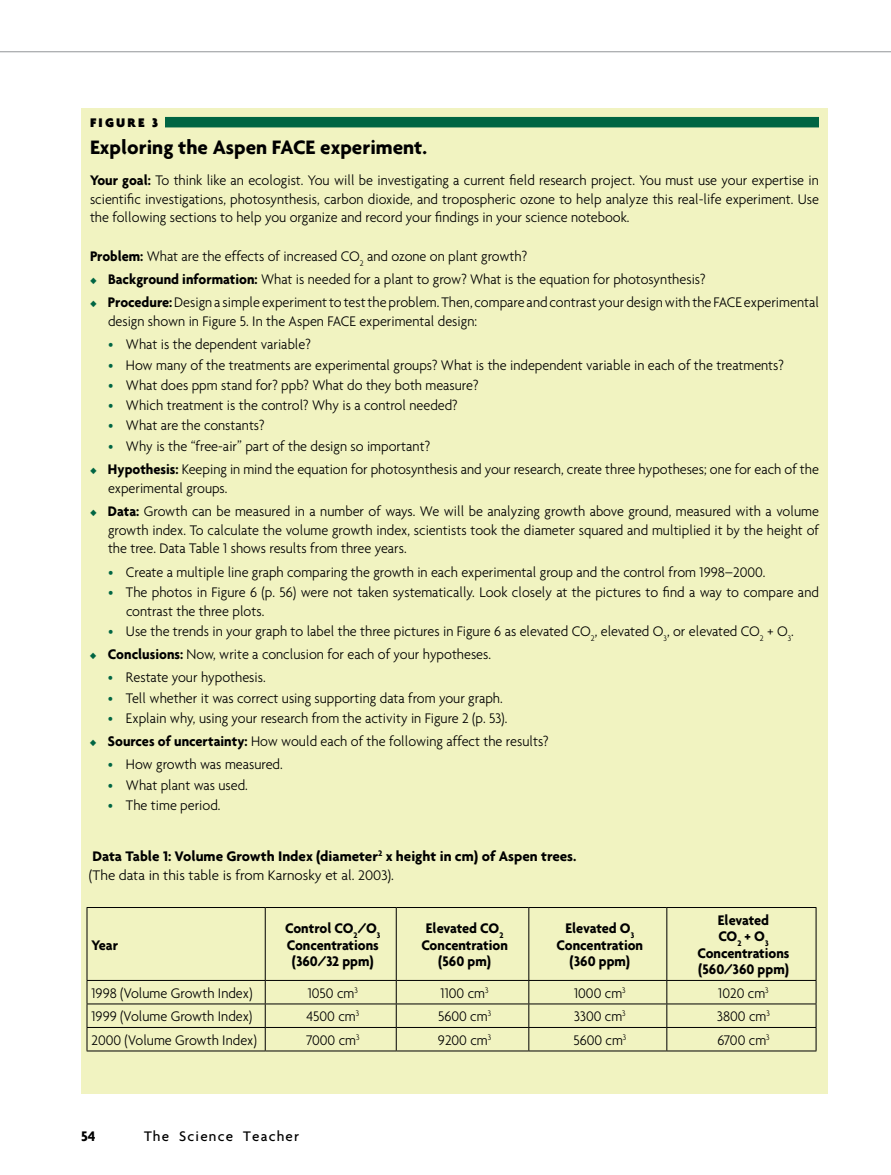
<style>
.page{position:relative;width:891px;height:1175px;background:#fff}
.page>*{position:absolute;margin:0;border:0;box-sizing:border-box;transform-origin:0 0}
.t1{font:700 21px "Agenda";color:#000}
.t2{font:300 15px/18.8px "Agenda";color:#000;scale:.95 1}
.t3{font:700 15px/16.5px "Agenda";color:#000;text-align:center;scale:.95 1}
.t4{font:700 15px/18.8px "Agenda";color:#000}
.t5{font:500 15px "Agenda";letter-spacing:.075em;color:#000}
.t6{font:900 13.5px "Agenda";letter-spacing:.165em;color:#000}
.s1{font-weight:700}
.s2{color:#006543}
.s3{font-weight:300}
</style>
<div class="page">
<hr style="left:0;top:51px;width:891px;height:1px;background:#939598">
<div style="left:81px;top:108px;width:747px;height:986px;background:#f1f3c1"></div>
<div style="left:165px;top:117px;width:654px;height:10px;background:#006543"></div>
<hr style="left:87px;top:907px;width:178px;height:1px;background:#000">
<hr style="left:87px;top:908px;width:1px;height:72px;background:#000">
<hr style="left:265px;top:907px;width:131px;height:1px;background:#000">
<hr style="left:265px;top:908px;width:1px;height:72px;background:#000">
<hr style="left:396px;top:907px;width:133px;height:1px;background:#000">
<hr style="left:396px;top:908px;width:1px;height:72px;background:#000">
<hr style="left:529px;top:907px;width:138px;height:1px;background:#000">
<hr style="left:528px;top:908px;width:1px;height:72px;background:#000">
<hr style="left:667px;top:907px;width:149px;height:1px;background:#000">
<hr style="left:666px;top:908px;width:1px;height:72px;background:#000">
<hr style="left:816px;top:908px;width:1px;height:72px;background:#000">
<hr style="left:87px;top:980px;width:178px;height:1px;background:#000">
<hr style="left:265px;top:980px;width:131px;height:1px;background:#000">
<hr style="left:396px;top:980px;width:133px;height:1px;background:#000">
<hr style="left:529px;top:980px;width:138px;height:1px;background:#000">
<hr style="left:667px;top:980px;width:149px;height:1px;background:#000">
<hr style="left:87px;top:1003px;width:178px;height:1px;background:#000">
<hr style="left:265px;top:1003px;width:131px;height:1px;background:#000">
<hr style="left:396px;top:1003px;width:133px;height:1px;background:#000">
<hr style="left:529px;top:1003px;width:138px;height:1px;background:#000">
<hr style="left:667px;top:1003px;width:149px;height:1px;background:#000">
<hr style="left:87px;top:1027px;width:178px;height:1px;background:#000">
<svg style="left:87px;top:981px;width:1px;height:69px"></svg>
<hr style="left:265px;top:1027px;width:131px;height:1px;background:#000">
<svg style="left:265px;top:980px;width:1px;height:70px"></svg>
<hr style="left:396px;top:1027px;width:133px;height:1px;background:#000">
<svg style="left:396px;top:980px;width:1px;height:70px"></svg>
<hr style="left:529px;top:1027px;width:138px;height:1px;background:#000">
<svg style="left:528px;top:980px;width:1px;height:70px"></svg>
<hr style="left:667px;top:1027px;width:149px;height:1px;background:#000">
<svg style="left:666px;top:980px;width:1px;height:70px"></svg>
<svg style="left:816px;top:980px;width:1px;height:70px"></svg>
<hr style="left:87px;top:1050px;width:178px;height:1px;background:#000">
<hr style="left:265px;top:1050px;width:131px;height:1px;background:#000">
<hr style="left:396px;top:1050px;width:133px;height:1px;background:#000">
<hr style="left:529px;top:1050px;width:138px;height:1px;background:#000">
<hr style="left:667px;top:1050px;width:149px;height:1px;background:#000">
<p class="t6" style="left:90px;top:114px;width:70px">FIGURE 3</p>
<h1 class="t1" style="left:90px;top:135px;width:339px">Exploring the Aspen FACE experiment.</h1>
<p class="t2" style="left:90px;top:170px;width:769px;text-align:justify"><span class="s1">Your goal:</span> To think like an ecologist. You will be investigating a current field research project. You must use your expertise in scientific investigations, photosynthesis, carbon dioxide, and tropospheric ozone to help analyze this real-life experiment. Use the following sections to help you organize and record your findings in your science notebook.</p>
<p class="t2" style="left:90px;top:246px;width:462px"><span class="s1">Problem:</span> What are the effects of increased CO<sub>2</sub> and ozone on plant growth?</p>
<p class="t2" style="left:90px;top:269px;width:650px"><span class="s2">◆</span> <span class="s1">Background information:</span> What is needed for a plant to grow? What is the equation for photosynthesis?</p>
<p class="t2" style="left:108px;top:293px;width:750px;text-indent:-18px"><span class="s2">◆</span> <span class="s1">Procedure:</span> Design a simple experiment to test the problem. Then, compare and contrast your design with the FACE experimental design shown in Figure 5. In the Aspen FACE experimental design:</p>
<p class="t2" style="left:108px;top:335px;width:215px"><span class="s2">•</span> What is the dependent variable?</p>
<p class="t2" style="left:108px;top:355px;width:713px"><span class="s2">•</span> How many of the treatments are experimental groups? What is the independent variable in each of the treatments?</p>
<p class="t2" style="left:108px;top:375px;width:392px"><span class="s2">•</span> What does ppm stand for? ppb? What do they both measure?</p>
<p class="t2" style="left:108px;top:395px;width:370px"><span class="s2">•</span> Which treatment is the control? Why is a control needed?</p>
<p class="t2" style="left:108px;top:416px;width:166px"><span class="s2">•</span> What are the constants?</p>
<p class="t2" style="left:108px;top:436px;width:341px"><span class="s2">•</span> Why is the “free-air” part of the design so important?</p>
<p class="t2" style="left:108px;top:459px;width:750px;text-indent:-18px"><span class="s2">◆</span> <span class="s1">Hypothesis:</span> Keeping in mind the equation for photosynthesis and your research, create three hypotheses; one for each of the experimental groups.</p>
<p class="t2" style="left:108px;top:501px;width:750px;text-align:justify;text-indent:-18px"><span class="s2">◆</span> <span class="s1">Data:</span> Growth can be measured in a number of ways. We will be analyzing growth above ground, measured with a volume growth index. To calculate the volume growth index, scientists took the diameter squared and multiplied it by the height of the tree. Data Table 1 shows results from three years.</p>
<p class="t2" style="left:108px;top:562px;width:694px"><span class="s2">•</span> Create a multiple line graph comparing the growth in each experimental group and the control from 1998–2000.</p>
<p class="t2" style="left:126px;top:582px;width:731px;text-indent:-18px"><span class="s2">•</span> The photos in Figure 6 (p. 56) were not taken systematically. Look closely at the pictures to find a way to compare and contrast the three plots.</p>
<p class="t2" style="left:108px;top:621px;width:724px"><span class="s2">•</span> Use the trends in your graph to label the three pictures in Figure 6 as elevated CO<sub>2</sub>, elevated O<sub>3</sub>, or elevated CO<sub>2</sub> + O<sub>3</sub>.</p>
<p class="t2" style="left:90px;top:644px;width:424px"><span class="s2">◆</span> <span class="s1">Conclusions:</span> Now, write a conclusion for each of your hypotheses.</p>
<p class="t2" style="left:108px;top:668px;width:168px"><span class="s2">•</span> Restate your hypothesis.</p>
<p class="t2" style="left:108px;top:688px;width:417px"><span class="s2">•</span> Tell whether it was correct using supporting data from your graph.</p>
<p class="t2" style="left:108px;top:708px;width:422px"><span class="s2">•</span> Explain why, using your research from the activity in Figure 2 (p. 53).</p>
<p class="t2" style="left:90px;top:731px;width:484px"><span class="s2">◆</span> <span class="s1">Sources of uncertainty:</span> How would each of the following affect the results?</p>
<p class="t2" style="left:108px;top:755px;width:185px"><span class="s2">•</span> How growth was measured.</p>
<p class="t2" style="left:108px;top:775px;width:149px"><span class="s2">•</span> What plant was used.</p>
<p class="t2" style="left:108px;top:795px;width:120px"><span class="s2">•</span> The time period.</p>
<p class="t4" style="left:89px;top:846px;width:489px">Data Table 1: Volume Growth Index (diameter<sup>2</sup> x height in cm) of Aspen trees. <span class="s3">(The data in this table is from Karnosky et al. 2003).</span></p>
<p class="t3" style="left:92px;top:936px;width:30px">Year</p>
<p class="t3" style="left:285px;top:919px;width:102px">Control CO<sub>2</sub>/O<sub>3<br></sub>Concentrations (360/32 ppm)</p>
<p class="t3" style="left:421px;top:919px;width:93px">Elevated CO<sub>2<br></sub>Concentration (560 pm)</p>
<p class="t3" style="left:557px;top:919px;width:93px">Elevated O<sub>3<br></sub>Concentration (360 ppm)</p>
<p class="t3" style="left:697px;top:911px;width:98px">Elevated<br>CO<sub>2</sub> + O<sub>3<br></sub>Concentrations (560/360 ppm)</p>
<p class="t2" style="left:92px;top:983px;width:171px">1998 (Volume Growth Index)</p>
<p class="t2" style="left:308px;top:983px;width:54px">1050 cm<sup>3</sup></p>
<p class="t2" style="left:441px;top:983px;width:52px">1100 cm<sup>3</sup></p>
<p class="t2" style="left:574px;top:983px;width:56px">1000 cm<sup>3</sup></p>
<p class="t2" style="left:718px;top:983px;width:55px">1020 cm<sup>3</sup></p>
<p class="t2" style="left:92px;top:1007px;width:171px">1999 (Volume Growth Index)</p>
<p class="t2" style="left:306px;top:1007px;width:57px">4500 cm<sup>3</sup></p>
<p class="t2" style="left:438px;top:1007px;width:57px">5600 cm<sup>3</sup></p>
<p class="t2" style="left:574px;top:1007px;width:56px">3300 cm<sup>3</sup></p>
<p class="t2" style="left:717px;top:1007px;width:57px">3800 cm<sup>3</sup></p>
<p class="t2" style="left:92px;top:1030px;width:176px">2000 (Volume Growth Index)</p>
<p class="t2" style="left:306px;top:1030px;width:58px">7000 cm<sup>3</sup></p>
<p class="t2" style="left:438px;top:1030px;width:58px">9200 cm<sup>3</sup></p>
<p class="t2" style="left:573px;top:1030px;width:57px">5600 cm<sup>3</sup></p>
<p class="t2" style="left:717px;top:1030px;width:57px">6700 cm<sup>3</sup></p>
<p class="t4" style="left:81px;top:1126px;width:16px">54</p>
<p class="t5" style="left:144px;top:1126px;width:157px">The Science Teacher</p>
</div>
